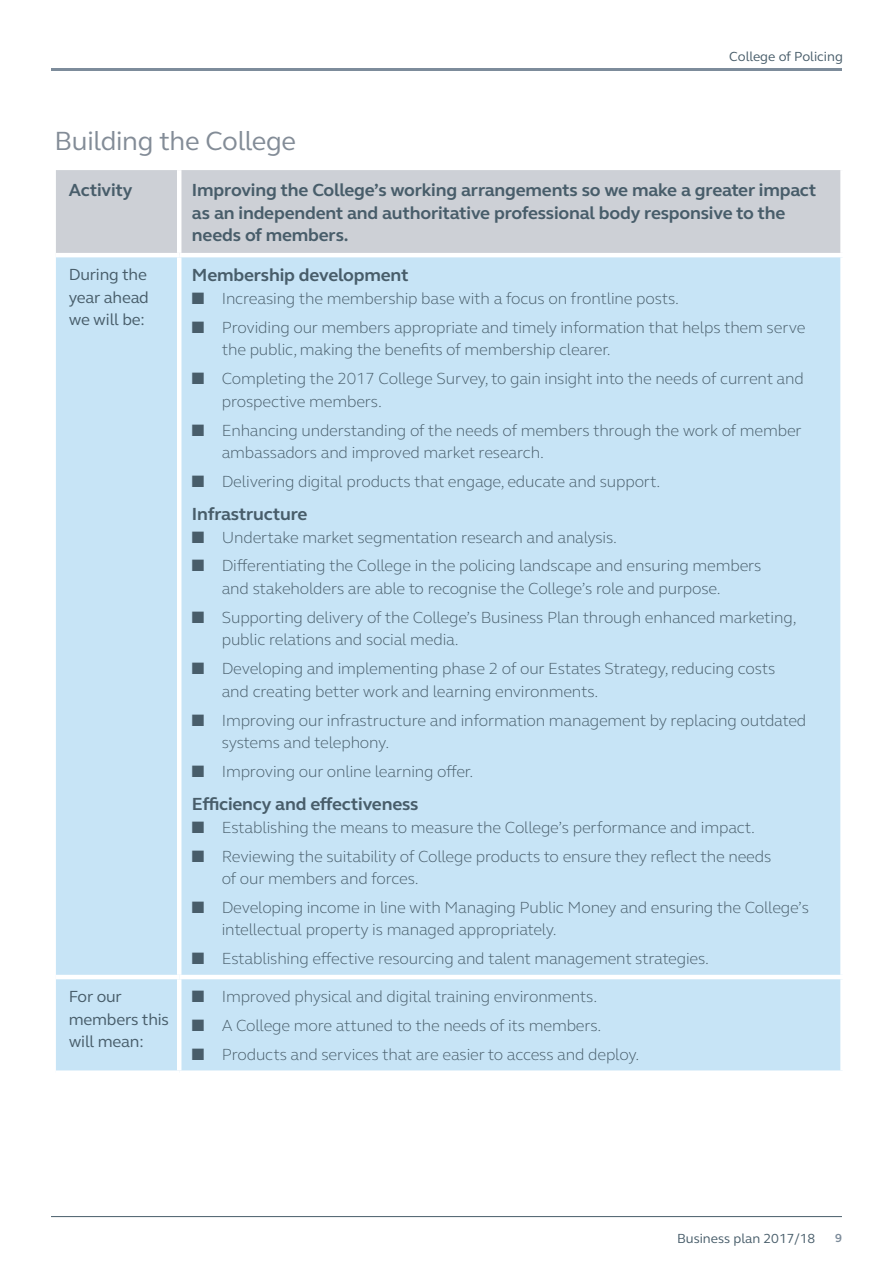
<style>
.page{position:relative;width:893px;height:1263px;background:#fff}
.page>*{position:absolute;margin:0;border:0;box-sizing:border-box;transform-origin:0 0}
.t1{font:27px "FS Elliot Pro";letter-spacing:-.01em;color:#838c97}
.Table_para_heading{font:700 18px/22.5px "FS Elliot Pro";letter-spacing:-.01em;color:#485d6a}
.Table_header{font:700 18px "FS Elliot Pro";letter-spacing:-.01em;color:#485d6a}
.t2{font:300 16.5px/22.5px "FS Elliot Pro";letter-spacing:-.01em;color:#485d6a}
.Table_para_heading-2{font:16.5px/22.5px "FS Elliot Pro";letter-spacing:-.01em;color:#485d6a;text-align:justify}
.t3{font:13.5px "FS Elliot Pro";color:#485d6a}
.t4{font:700 12px "FS Elliot Pro";color:#7d8c9b}
</style>
<div class="page">
<hr style="left:51px;top:68px;width:791px;height:2px;background:#7d8c9b">
<hr style="left:51px;top:1216px;width:791px;height:1px;background:#485d6a">
<div style="left:56px;top:170px;width:784px;height:83px;background:#cdd0d6"></div>
<div style="left:56px;top:257px;width:784px;height:813px;background:#c7e4f6"></div>
<hr style="left:56px;top:975px;width:123px;height:4px;background:#fff">
<hr style="left:179px;top:975px;width:666px;height:4px;background:#fff">
<hr style="left:177px;top:170px;width:4px;height:83px;background:#fff">
<hr style="left:177px;top:257px;width:4px;height:718px;background:#fff">
<hr style="left:177px;top:979px;width:4px;height:91px;background:#fff">
<p class="t3" style="left:729px;top:48px;width:115px">College of Policing</p>
<p class="t1" style="left:55px;top:123px;width:243px">Building the College</p>
<p class="Table_para_heading" style="left:69px;top:179px;width:65px">Activity</p>
<p class="Table_para_heading" style="left:192px;top:179px;width:626px">Improving the College’s working arrangements so we make a greater impact as an independent and authoritative professional body responsive to the needs of members.</p>
<p class="Table_para_heading-2" style="left:69px;top:263px;width:82px">During the year ahead we will be:</p>
<p class="Table_header" style="left:192px;top:263px;width:218px">Membership development</p>
<p class="t2" style="left:192px;top:287px;width:488px">■ Increasing the membership base with a focus on frontline posts.</p>
<p class="t2" style="left:222px;top:315px;width:585px;text-indent:-30px">■ Providing our members appropriate and timely information that helps them serve the public, making the benefits of membership clearer.</p>
<p class="t2" style="left:222px;top:367px;width:583px;text-indent:-30px">■ Completing the 2017 College Survey, to gain insight into the needs of current and prospective members.</p>
<p class="t2" style="left:222px;top:418px;width:581px;text-indent:-30px">■ Enhancing understanding of the needs of members through the work of member ambassadors and improved market research.</p>
<p class="t2" style="left:192px;top:470px;width:470px">■ Delivering digital products that engage, educate and support.</p>
<p class="Table_header" style="left:192px;top:502px;width:117px">Infrastructure</p>
<p class="t2" style="left:192px;top:525px;width:426px">■ Undertake market segmentation research and analysis.</p>
<p class="t2" style="left:222px;top:554px;width:541px;text-indent:-30px">■ Differentiating the College in the policing landscape and ensuring members and stakeholders are able to recognise the College’s role and purpose.</p>
<p class="t2" style="left:222px;top:605px;width:576px;text-indent:-30px">■ Supporting delivery of the College’s Business Plan through enhanced marketing, public relations and social media.</p>
<p class="t2" style="left:222px;top:657px;width:555px;text-indent:-30px">■ Developing and implementing phase 2 of our Estates Strategy, reducing costs and creating better work and learning environments.</p>
<p class="t2" style="left:222px;top:708px;width:586px;text-indent:-30px">■ Improving our infrastructure and information management by replacing outdated systems and telephony.</p>
<p class="t2" style="left:192px;top:760px;width:283px">■ Improving our online learning offer.</p>
<p class="Table_header" style="left:192px;top:792px;width:228px">Efficiency and effectiveness</p>
<p class="t2" style="left:192px;top:815px;width:564px">■ Establishing the means to measure the College’s performance and impact.</p>
<p class="t2" style="left:222px;top:844px;width:551px;text-indent:-30px">■ Reviewing the suitability of College products to ensure they reflect the needs of our members and forces.</p>
<p class="t2" style="left:222px;top:895px;width:589px;text-indent:-30px">■ Developing income in line with Managing Public Money and ensuring the College’s intellectual property is managed appropriately.</p>
<p class="t2" style="left:192px;top:947px;width:519px">■ Establishing effective resourcing and talent management strategies.</p>
<p class="Table_para_heading-2" style="left:69px;top:985px;width:102px;text-align:left">For our members this will mean:</p>
<p class="t2" style="left:192px;top:985px;width:407px">■ Improved physical and digital training environments.</p>
<p class="t2" style="left:192px;top:1014px;width:411px">■ A College more attuned to the needs of its members.</p>
<p class="t2" style="left:192px;top:1042px;width:449px">■ Products and services that are easier to access and deploy.</p>
<p class="t3" style="left:677px;top:1230px;width:140px">Business plan 2017/18</p>
<p class="t4" style="left:835px;top:1230px;width:8px">9</p>
</div>
